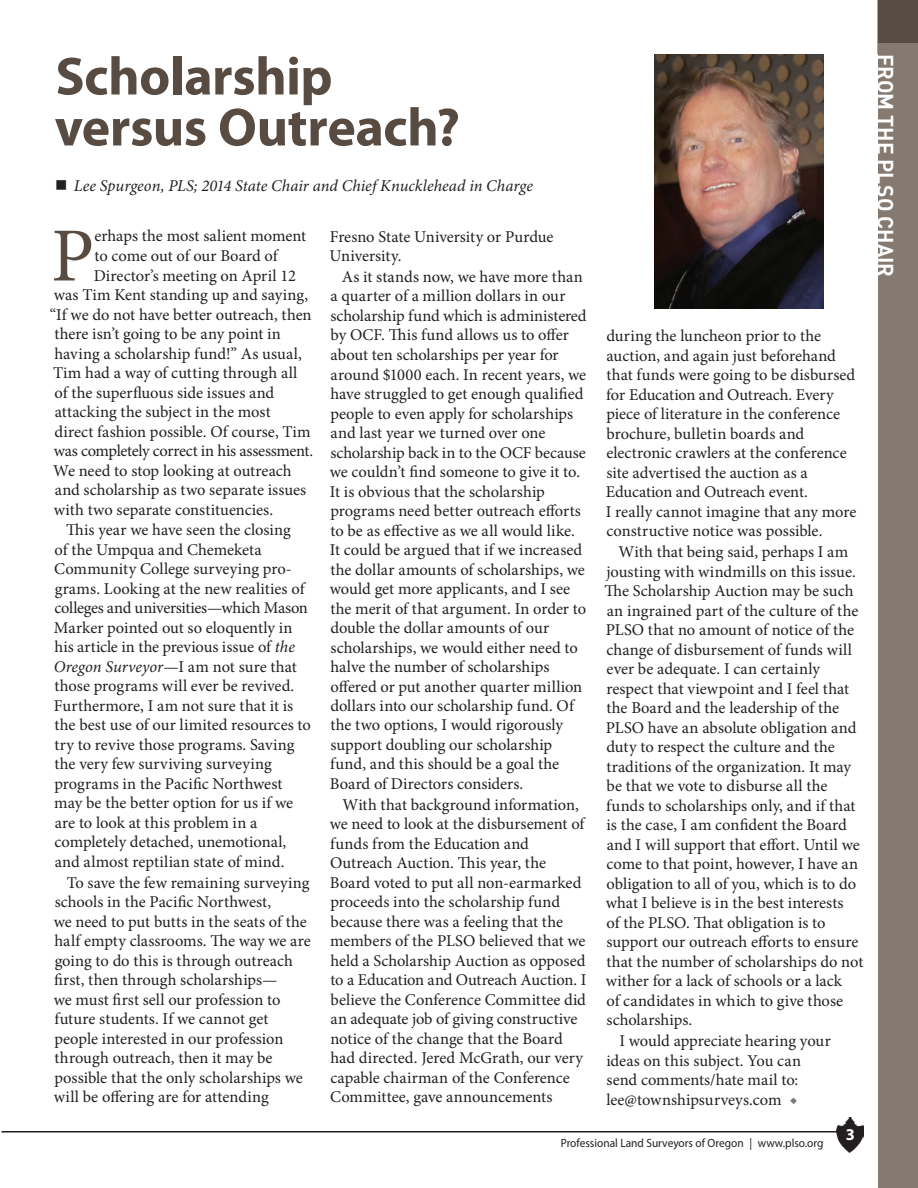
<style>
.page{position:relative;width:918px;height:1188px;background:#fff}
.page>*{position:absolute;margin:0;border:0;box-sizing:border-box;transform-origin:0 0}
.Body_-_drop_cap{font:76.5px "Minion Pro";color:#584c42}
.B1_-_MinionProReg{font:700 54px/51px "Myriad Pro";letter-spacing:-.01em;color:#584c42}
.Headline{font:700 22.05px "DIN";color:#fff;scale:.95 1}
.B2_-_MinionProReg_-1{font:16.5px/19.5px "Minion Pro";color:#231f20}
.Body_-_drop_cap-2{font:16.5px "Minion Pro";color:#231f20}
.t1{font:italic 16.5px "Minion Pro";color:#231f20}
.Body_-_drop_cap-3{font:16.5px "Minion Pro";letter-spacing:-.02em;color:#231f20}
.t2{font:700 16.5px "Myriad Pro";color:#fff}
.t3{font:12px "Myriad Pro";color:#231f20;scale:.95 1}
.s1{font-style:italic}
.s2{color:#76787b}
</style>
<div class="page">
<img style="left:837px;top:1118px;width:27px;height:34px">
<hr style="left:2px;top:1131px;width:838px;height:2px;background:#231f20">
<div style="left:878px;top:0;width:40px;height:44px;background:#584c42"></div>
<div style="left:878px;top:44px;width:40px;height:1144px;background:#857970"></div>
<img style="left:655px;top:54px;width:168px;height:255px">
<p class="B1_-_MinionProReg" style="left:55px;top:49px;width:407px">Scholarship versus Outreach?</p>
<p class="Headline" style="left:900px;top:54px;width:236px;rotate:90deg">FROM THE PLSO CHAIR</p>
<p class="t1" style="left:74px;top:175px;width:461px">Lee Spurgeon, PLS; 2014 State Chair and Chief Knucklehead in Charge</p>
<p class="Body_-_drop_cap" style="left:51px;top:205px;width:45px">P</p>
<p class="Body_-_drop_cap-2" style="left:95px;top:225px;width:213px">erhaps the most salient moment</p>
<p class="B2_-_MinionProReg_-1" style="left:330px;top:227px;width:226px">Fresno State University or Purdue<br>University.</p>
<p class="B2_-_MinionProReg_-1" style="left:330px;top:267px;width:258px;text-indent:12px">As it stands now, we have more than a quarter of a million dollars in our scholarship fund which is administered by OCF. This fund allows us to offer about ten scholarships per year for around $1000 each. In recent years, we have struggled to get enough qualified people to even apply for scholarships and last year we turned over one scholarship back in to the OCF because we couldn’t find someone to give it to.<br>It is obvious that the scholarship programs need better outreach efforts to be as effective as we all would like.<br>It could be argued that if we increased the dollar amounts of scholarships, we would get more applicants, and I see the merit of that argument. In order to double the dollar amounts of our scholarships, we would either need to halve the number of scholarships offered or put another quarter million dollars into our scholarship fund. Of the two options, I would rigorously support doubling our scholarship fund, and this should be a goal the Board of Directors considers.</p>
<p class="B2_-_MinionProReg_-1" style="left:330px;top:795px;width:258px;text-indent:13px">With that background information, we need to look at the disbursement of funds from the Education and Outreach Auction. This year, the Board voted to put all non-earmarked proceeds into the scholarship fund because there was a feeling that the members of the PLSO believed that we held a Scholarship Auction as opposed to a Education and Outreach Auction. I believe the Conference Committee did an adequate job of giving constructive notice of the change that the Board had directed. Jered McGrath, our very capable chairman of the Conference Committee, gave announcements</p>
<p class="Body_-_drop_cap-2" style="left:94px;top:245px;width:185px">to come out of our Board of</p>
<p class="Body_-_drop_cap-2" style="left:94px;top:264px;width:204px">Director’s meeting on April 12</p>
<p class="Body_-_drop_cap-2" style="left:54px;top:284px;width:256px">was Tim Kent standing up and saying,</p>
<p class="Body_-_drop_cap-2" style="left:50px;top:303px;width:263px">“If we do not have better outreach, then</p>
<p class="Body_-_drop_cap-2" style="left:54px;top:323px;width:228px">there isn’t going to be any point in</p>
<p class="Body_-_drop_cap-2" style="left:54px;top:342px;width:249px">having a scholarship fund!” As usual,</p>
<p class="Body_-_drop_cap-2" style="left:53px;top:362px;width:246px">Tim had a way of cutting through all</p>
<p class="Body_-_drop_cap-2" style="left:55px;top:381px;width:221px">of the superfluous side issues and</p>
<p class="Body_-_drop_cap-2" style="left:55px;top:401px;width:218px">attacking the subject in the most</p>
<p class="Body_-_drop_cap-2" style="left:55px;top:420px;width:258px">direct fashion possible. Of course, Tim</p>
<p class="Body_-_drop_cap-3" style="left:54px;top:440px;width:261px">was completely correct in his assessment.</p>
<p class="Body_-_drop_cap-2" style="left:53px;top:459px;width:240px">We need to stop looking at outreach</p>
<p class="Body_-_drop_cap-2" style="left:55px;top:479px;width:253px">and scholarship as two separate issues</p>
<p class="Body_-_drop_cap-2" style="left:54px;top:498px;width:221px">with two separate constituencies.</p>
<p class="B2_-_MinionProReg_-1" style="left:54px;top:520px;width:259px;text-indent:12px">This year we have seen the closing<br>of the Umpqua and Chemeketa Community College surveying pro&shy;grams. Looking at the new realities of colleges and universities—which Mason Marker pointed out so eloquently in his article in the previous issue of <span class="s1">the Oregon Surveyor</span>—I am not sure that those programs will ever be revived.<br>Furthermore, I am not sure that it is the best use of our limited resources to try to revive those programs. Saving the very few surviving surveying programs in the Pacific Northwest may be the better option for us if we are to look at this problem in a completely detached, unemotional, and almost reptilian state of mind.</p>
<p class="B2_-_MinionProReg_-1" style="left:54px;top:873px;width:259px;text-indent:13px">To save the few remaining surveying schools in the Pacific Northwest,<br>we need to put butts in the seats of the half empty classrooms. The way we are going to do this is through outreach first, then through scholarships—<br>we must first sell our profession to future students. If we cannot get people interested in our profession through outreach, then it may be possible that the only scholarships we will be offering are for attending</p>
<p class="B2_-_MinionProReg_-1" style="left:606px;top:326px;width:252px">during the luncheon prior to the auction, and again just beforehand that funds were going to be disbursed for Education and Outreach. Every piece of literature in the conference brochure, bulletin boards and electronic crawlers at the conference site advertised the auction as a Education and Outreach event.<br>I really cannot imagine that any more constructive notice was possible.</p>
<p class="B2_-_MinionProReg_-1" style="left:605px;top:542px;width:260px;text-indent:14px">With that being said, perhaps I am jousting with windmills on this issue.<br>The Scholarship Auction may be such an ingrained part of the culture of the PLSO that no amount of notice of the change of disbursement of funds will ever be adequate. I can certainly respect that viewpoint and I feel that the Board and the leadership of the PLSO have an absolute obligation and duty to respect the culture and the traditions of the organization. It may be that we vote to disburse all the funds to scholarships only, and if that is the case, I am confident the Board and I will support that effort. Until we come to that point, however, I have an obligation to all of you, which is to do what I believe is in the best interests<br>of the PLSO. That obligation is to support our outreach efforts to ensure that the number of scholarships do not wither for a lack of schools or a lack<br>of candidates in which to give those scholarships.</p>
<p class="B2_-_MinionProReg_-1" style="left:606px;top:1031px;width:226px;text-indent:13px">I would appreciate hearing your ideas on this subject. You can send comments/hate mail to: lee@townshipsurveys.com <span class="s2">◆</span></p>
<p class="t3" style="left:561px;top:1136px;width:278px">Professional Land Surveyors of Oregon | www.plso.org</p>
<p class="t2" style="left:846px;top:1123px;width:11px">3</p>
</div>
